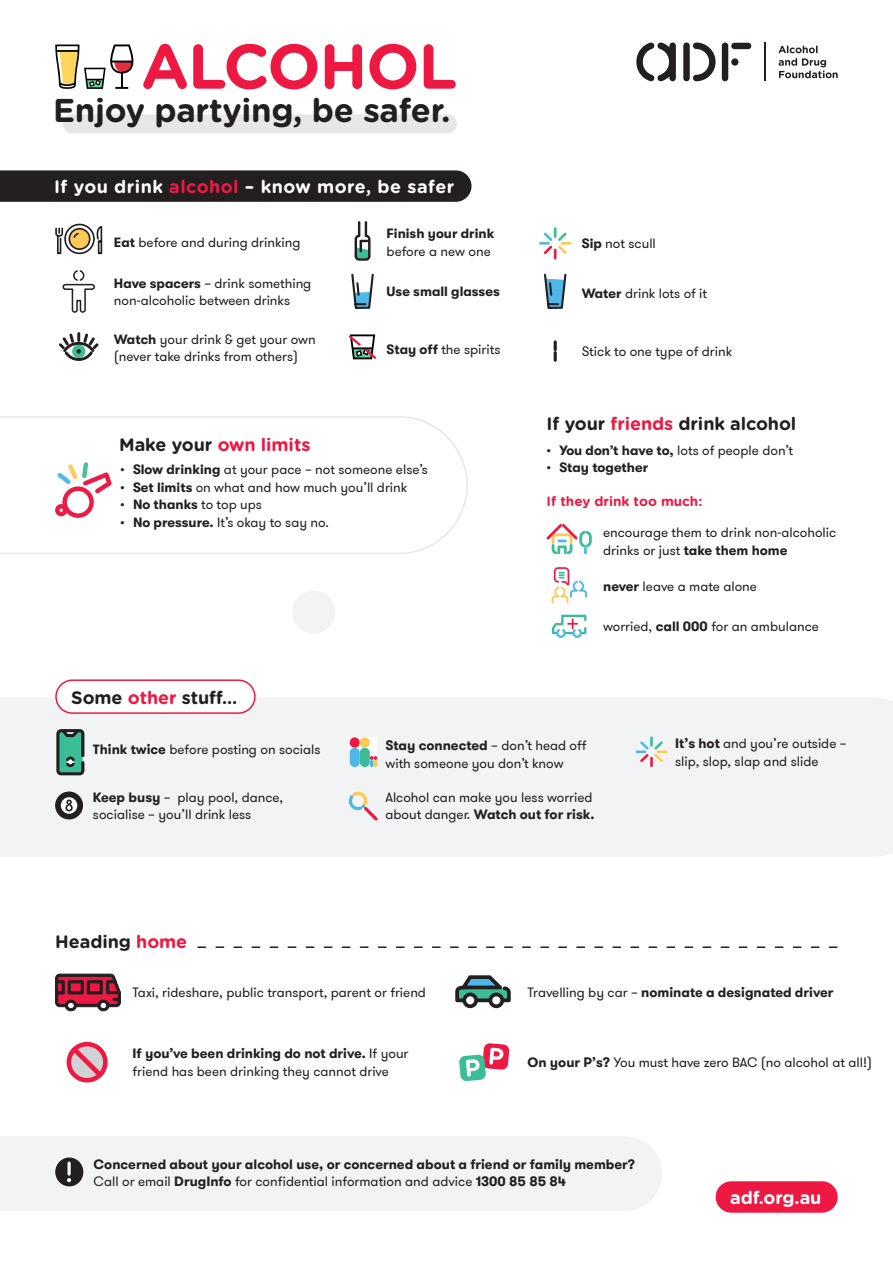
<style>
.page{position:relative;width:893px;height:1263px;background:#fff}
.page>*{position:absolute;margin:0;border:0;box-sizing:border-box;transform-origin:0 0}
.RRDT_main_heading{font:700 63px "Gotham Rounded";letter-spacing:-.02em;color:#ed1943}
.RRDT_main_heading-2{font:700 33px "Gotham Rounded";letter-spacing:-.01em;color:#231f20}
.inforgraphic_heading{font:700 18px "Gotham Rounded";letter-spacing:-.005em;color:#231f20}
.inforgraphic_heading-2{font:700 18px "Gotham Rounded";letter-spacing:.025em;color:#fff}
.inforgraphic_heading-3{font:700 18px "Gotham Rounded";letter-spacing:-.005em;color:#ed1943}
.inforgraphic_text{font:13.5px/17.7px "GT Walsheim";color:#231f20}
.inforgraphic_text-2{font:700 13.5px "GT Walsheim";color:#231f20}
.inforgraphic_text-3{font:700 13.5px/17.7px "GT Walsheim Pro";color:#231f20}
.inforgraphic_text-4{font:700 13.5px "Gotham Rounded";color:#ed1943}
.s1{color:#ed1943}
.s2{font-family:"GT Walsheim Pro";font-weight:700}
.s3{font-family:"GT Walsheim";font-weight:400}
.s4{color:#231f20}
.s5{font-weight:700}
.s6{font-weight:400}
</style>
<div class="page">
<div style="left:0;top:1136px;width:625px;height:75px;background:#f2f3f4"></div>
<div style="left:292px;top:591px;width:43px;height:43px;background:#f2f3f4;border-radius:50%"></div>
<svg style="left:0;top:416px;width:468px;height:138px"></svg>
<div style="left:0;top:698px;width:893px;height:159px;background:#f2f3f4"></div>
<div style="left:731px;top:58px;width:7px;height:8px;background:#231f20;border-radius:50%"></div>
<hr style="left:764px;top:43px;width:1px;height:38px;background:#231f20">
<svg style="left:779px;top:46px;width:59px;height:32px"></svg>
<div style="left:722px;top:43px;width:6px;height:38px;background:#231f20;border-radius:3px"></div>
<div style="left:731px;top:43px;width:20px;height:6px;background:#231f20;border-radius:3px"></div>
<svg style="left:636px;top:42px;width:40px;height:40px"></svg>
<div style="left:683px;top:43px;width:7px;height:38px;background:#231f20;border-radius:3px"></div>
<svg style="left:693px;top:43px;width:23px;height:38px"></svg>
<div style="left:0;top:170px;width:471px;height:32px;background:#231f20"></div>
<div style="left:64px;top:224px;width:31px;height:30px;border:2px solid #231f20;border-radius:50%"></div>
<svg style="left:55px;top:225px;width:48px;height:30px"></svg>
<svg style="left:544px;top:273px;width:23px;height:36px"></svg>
<svg style="left:351px;top:273px;width:23px;height:36px"></svg>
<svg style="left:59px;top:332px;width:40px;height:29px"></svg>
<svg style="left:62px;top:270px;width:33px;height:43px"></svg>
<svg style="left:349px;top:791px;width:29px;height:29px"></svg>
<svg style="left:355px;top:221px;width:16px;height:40px"></svg>
<svg style="left:55px;top:973px;width:66px;height:39px;background:#964152"></svg>
<svg style="left:55px;top:1157px;width:29px;height:29px"></svg>
<svg style="left:455px;top:975px;width:56px;height:33px"></svg>
<svg style="left:349px;top:334px;width:27px;height:25px"></svg>
<svg style="left:636px;top:736px;width:31px;height:31px"></svg>
<svg style="left:55px;top:44px;width:78px;height:45px"></svg>
<svg style="left:539px;top:227px;width:32px;height:32px"></svg>
<svg style="left:554px;top:340px;width:3px;height:22px"></svg>
<svg style="left:55px;top:462px;width:57px;height:56px"></svg>
<svg style="left:552px;top:615px;width:34px;height:23px"></svg>
<svg style="left:546px;top:524px;width:46px;height:30px"></svg>
<svg style="left:551px;top:567px;width:36px;height:36px"></svg>
<div style="left:56px;top:680px;width:199px;height:33px;background:#fff;border-radius:16px"></div>
<div style="left:55px;top:679px;width:201px;height:35px;border:2px solid #ed1943;border-radius:16px"></div>
<div style="left:716px;top:1181px;width:122px;height:32px;background:#ed1943;border-radius:16px"></div>
<svg style="left:56px;top:729px;width:28px;height:46px"></svg>
<svg style="left:55px;top:791px;width:29px;height:28px"></svg>
<svg style="left:350px;top:737px;width:27px;height:30px"></svg>
<div style="left:350px;top:748px;width:10px;height:19px;background:#4eb9e9;border-radius:5px"></div>
<div style="left:350px;top:737px;width:10px;height:11px;background:#ed1943;border-radius:50%"></div>
<div style="left:360px;top:748px;width:10px;height:19px;background:#3bbd98;border-radius:5px"></div>
<div style="left:360px;top:737px;width:10px;height:11px;background:#feca57;border-radius:50%"></div>
<svg style="left:370px;top:756px;width:7px;height:11px"></svg>
<svg style="left:459px;top:1043px;width:50px;height:38px"></svg>
<svg style="left:67px;top:1042px;width:41px;height:40px"></svg>
<div style="left:63px;top:114px;width:394px;height:19px;background:#e6e7e9;border-radius:9px"></div>
<svg style="left:198px;top:946px;width:639px;height:2px"></svg>
<p class="RRDT_main_heading" style="left:141px;top:20px;width:318px">ALCOHOL</p>
<p class="RRDT_main_heading-2" style="left:53px;top:87px;width:399px">Enjoy partying, be safer.</p>
<p class="inforgraphic_heading-2" style="left:54px;top:174px;width:402px">If you drink <span class="s1">alcohol</span> – know more, be safer</p>
<p class="inforgraphic_text" style="left:114px;top:234px;width:188px"><span class="s2">Eat</span> before and during drinking</p>
<p class="inforgraphic_text-3" style="left:387px;top:225px;width:109px">Finish your drink <span class="s3">before a new one</span></p>
<p class="inforgraphic_text" style="left:114px;top:274px;width:199px"><span class="s2">Have spacers</span> – drink something non-alcoholic between drinks</p>
<p class="inforgraphic_text-3" style="left:387px;top:283px;width:115px">Use small glasses</p>
<p class="inforgraphic_text" style="left:114px;top:330px;width:203px"><span class="s2">Watch</span> your drink &amp; get your own (never take drinks from others)</p>
<p class="inforgraphic_heading-3" style="left:119px;top:431px;width:193px"><span class="s4">Make your</span> own limits</p>
<p class="inforgraphic_text" style="left:387px;top:341px;width:115px"><span class="s2">Stay off</span> the spirits</p>
<p class="inforgraphic_text" style="left:120px;top:461px;width:309px">• <span class="s2">Slow drinking</span> at your pace – not someone else’s</p>
<p class="inforgraphic_text" style="left:120px;top:478px;width:289px">• <span class="s2">Set limits</span> on what and how much you’ll drink</p>
<p class="inforgraphic_text" style="left:120px;top:496px;width:143px">• <span class="s2">No thanks</span> to top ups</p>
<p class="inforgraphic_text" style="left:120px;top:514px;width:210px">• <span class="s2">No pressure.</span> It’s okay to say no.</p>
<p class="inforgraphic_heading" style="left:71px;top:684px;width:167px">Some <span class="s1">other</span> stuff…</p>
<p class="inforgraphic_text" style="left:582px;top:234px;width:76px"><span class="s2">Sip</span> not scull</p>
<p class="inforgraphic_text" style="left:582px;top:284px;width:127px"><span class="s2">Water</span> drink lots of it</p>
<p class="inforgraphic_text" style="left:582px;top:343px;width:152px">Stick to one type of drink</p>
<p class="inforgraphic_heading" style="left:547px;top:411px;width:251px">If your <span class="s1">friends</span> drink alcohol</p>
<p class="inforgraphic_text" style="left:547px;top:442px;width:248px">• <span class="s2">You don’t have to,</span> lots of people don’t</p>
<p class="inforgraphic_text-3" style="left:547px;top:459px;width:103px"><span class="s3">•</span> Stay together</p>
<p class="inforgraphic_text-4" style="left:547px;top:491px;width:157px">If they drink too much:</p>
<p class="inforgraphic_text" style="left:603px;top:524px;width:235px">encourage them to drink non-alcoholic drinks or just <span class="s5">take them home</span></p>
<p class="inforgraphic_text" style="left:603px;top:578px;width:155px"><span class="s5">never</span> leave a mate alone</p>
<p class="inforgraphic_text" style="left:603px;top:618px;width:217px">worried, <span class="s5">call 000</span> for an ambulance</p>
<p class="inforgraphic_text" style="left:93px;top:741px;width:229px"><span class="s5">Think twice</span> before posting on socials</p>
<p class="inforgraphic_text" style="left:93px;top:789px;width:192px"><span class="s5">Keep busy</span> – play pool, dance, socialise – you’ll drink less</p>
<p class="inforgraphic_heading" style="left:55px;top:928px;width:134px">Heading <span class="s1">home</span></p>
<p class="inforgraphic_text" style="left:385px;top:737px;width:202px"><span class="s5">Stay connected</span> – don’t head off with someone you don’t know</p>
<p class="inforgraphic_text" style="left:675px;top:735px;width:173px"><span class="s5">It’s hot</span> and you’re outside – slip, slop, slap and slide</p>
<p class="inforgraphic_text" style="left:385px;top:789px;width:210px">Alcohol can make you less worried about danger. <span class="s5">Watch out for risk.</span></p>
<p class="inforgraphic_text" style="left:133px;top:983px;width:295px">Taxi, rideshare, public transport, parent or friend</p>
<p class="inforgraphic_text" style="left:133px;top:1045px;width:277px"><span class="s5">If you’ve been drinking do not drive.</span> If your friend has been drinking they cannot drive</p>
<p class="inforgraphic_text-2" style="left:528px;top:983px;width:307px"><span class="s6">Travelling by car –</span> nominate a designated driver</p>
<p class="inforgraphic_text" style="left:528px;top:1054px;width:346px"><span class="s5">On your P’s?</span> You must have zero BAC (no alcohol at all!)</p>
<p class="inforgraphic_text-2" style="left:94px;top:1155px;width:543px">Concerned about your alcohol use, or concerned about a friend or family member?</p>
<p class="inforgraphic_text" style="left:94px;top:1173px;width:474px">Call or email <span class="s5">DrugInfo</span> for confidential information and advice <span class="s5">1300 85 85 84</span></p>
<p class="inforgraphic_heading-2" style="left:730px;top:1184px;width:93px">adf.org.au</p>
</div>
